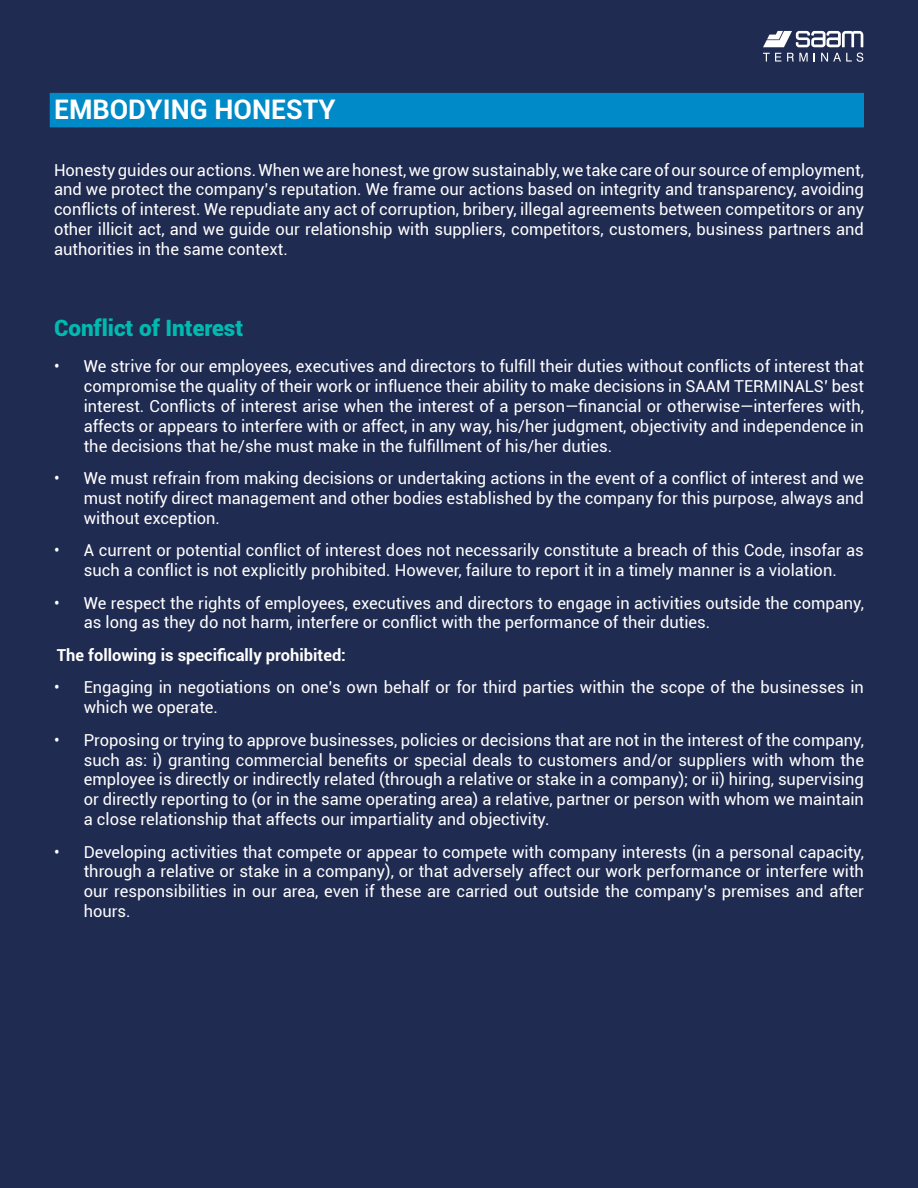
<style>
.page{position:relative;width:918px;height:1188px;background:#fff}
.page>*{position:absolute;margin:0;border:0;box-sizing:border-box;transform-origin:0 0}
.t1{font:700 27px "Roboto";color:#fff}
.t2{font:900 22.5px "Roboto";color:#00bab0}
.t3{font:16.5px/19.8px "Roboto";color:#fff;text-align:justify}
.t4{font:700 16.5px "Roboto";color:#fff}
</style>
<div class="page">
<div style="left:0;top:1px;width:918px;height:1187px;background:#202b51"></div>
<svg style="left:763px;top:31px;width:100px;height:16px"></svg>
<svg style="left:763px;top:53px;width:18px;height:9px"></svg>
<svg style="left:787px;top:53px;width:21px;height:9px"></svg>
<svg style="left:821px;top:53px;width:42px;height:9px"></svg>
<div style="left:50px;top:93px;width:814px;height:34px;background:#008ac7"></div>
<h1 class="t1" style="left:54px;top:90px;width:283px">EMBODYING HONESTY</h1>
<p class="t3" style="left:54px;top:159px;width:812px">Honesty guides our actions. When we are honest, we grow sustainably, we take care of our source of employment, and we protect the company’s reputation. We frame our actions based on integrity and transparency, avoiding conflicts of interest. We repudiate any act of corruption, bribery, illegal agreements between competitors or any other illicit act, and we guide our relationship with suppliers, competitors, customers, business partners and authorities in the same context.</p>
<h2 class="t2" style="left:54px;top:312px;width:191px">Conflict of Interest</h2>
<p class="t3" style="left:84px;top:356px;width:782px;text-indent:-30px">• We strive for our employees, executives and directors to fulfill their duties without conflicts of interest that compromise the quality of their work or influence their ability to make decisions in SAAM TERMINALS’ best interest. Conflicts of interest arise when the interest of a person—financial or otherwise—interferes with, affects or appears to interfere with or affect, in any way, his/her judgment, objectivity and independence in the decisions that he/she must make in the fulfillment of his/her duties.</p>
<p class="t3" style="left:84px;top:468px;width:782px;text-indent:-30px">• We must refrain from making decisions or undertaking actions in the event of a conflict of interest and we must notify direct management and other bodies established by the company for this purpose, always and without exception.</p>
<p class="t3" style="left:54px;top:540px;width:811px;text-align:center">• A current or potential conflict of interest does not necessarily constitute a breach of this Code, insofar as such a conflict is not explicitly prohibited. However, failure to report it in a timely manner is a violation.</p>
<p class="t3" style="left:84px;top:592px;width:782px;text-indent:-30px">• We respect the rights of employees, executives and directors to engage in activities outside the company, as long as they do not harm, interfere or conflict with the performance of their duties.</p>
<p class="t4" style="left:57px;top:643px;width:291px">The following is specifically prohibited:</p>
<p class="t3" style="left:84px;top:677px;width:782px;text-indent:-30px">• Engaging in negotiations on one’s own behalf or for third parties within the scope of the businesses in which we operate.</p>
<p class="t3" style="left:84px;top:729px;width:782px;text-indent:-30px">• Proposing or trying to approve businesses, policies or decisions that are not in the interest of the company, such as: i) granting commercial benefits or special deals to customers and/or suppliers with whom the employee is directly or indirectly related (through a relative or stake in a company); or ii) hiring, supervising or directly reporting to (or in the same operating area) a relative, partner or person with whom we maintain a close relationship that affects our impartiality and objectivity.</p>
<p class="t3" style="left:84px;top:841px;width:782px;text-indent:-30px">• Developing activities that compete or appear to compete with company interests (in a personal capacity, through a relative or stake in a company), or that adversely affect our work performance or interfere with our responsibilities in our area, even if these are carried out outside the company’s premises and after hours.</p>
</div>
